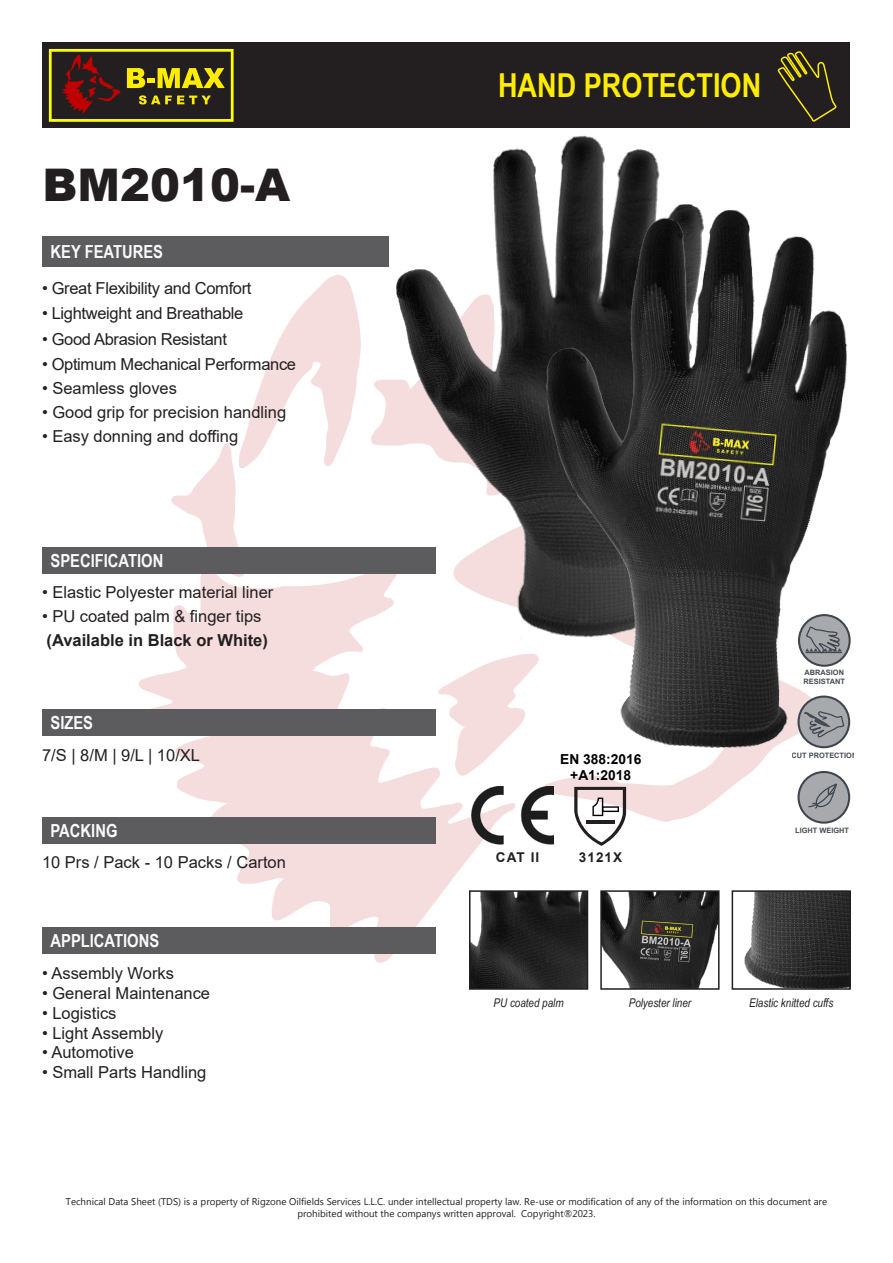
<style>
.page{position:relative;width:893px;height:1263px;background:#fff}
.page>*{position:absolute;margin:0;border:0;box-sizing:border-box;transform-origin:0 0}
.t1{font:900 45px "Arial";color:#231f20}
.t2{font:700 33px "Arial Narrow";color:#ffed00}
.t3{font:700 18px "Arial Narrow";color:#fafafa}
.t4{font:16.5px "Arial";color:#231f20}
.t5{font:16.5px "Arial";letter-spacing:-.02em;color:#231f20}
.t6{font:700 16.5px "Arial";color:#231f20}
.t7{font:700 13.8px/16.5px "Arial";color:#000;text-align:center}
.t8{font:700 13.5px "Arial";letter-spacing:.08em;color:#231f20}
.t9{font:italic 12px "Arial Narrow";color:#231f20}
.t10{font:9.75px/11.7px "Microsoft Tai Le";color:#231f20;text-align:center}
.t11{font:700 7.35px/8.9px "Arial";color:#454c53}
</style>
<div class="page">
<div style="left:43px;top:43px;width:807px;height:85px;background:#231f20"></div>
<svg style="left:133px;top:573px;width:345px;height:390px;fill:#f5ddde"></svg>
<svg style="left:371px;top:379px;width:24px;height:67px;fill:#f5ddde"></svg>
<svg style="left:171px;top:275px;width:190px;height:303px"></svg>
<svg style="left:49px;top:49px;width:185px;height:73px"></svg>
<svg style="left:777px;top:51px;width:60px;height:71px"></svg>
<div style="left:42px;top:547px;width:394px;height:26px;background:#5c5c5f"></div>
<div style="left:42px;top:709px;width:394px;height:27px;background:#5c5c5f"></div>
<div style="left:42px;top:817px;width:394px;height:26px;background:#5c5c5f"></div>
<div style="left:42px;top:927px;width:394px;height:26px;background:#5c5c5f"></div>
<div style="left:42px;top:236px;width:347px;height:31px;background:#5c5c5f"></div>
<img style="left:395px;top:135px;width:265px;height:507px">
<img style="left:536px;top:200px;width:311px;height:318px">
<img style="left:603px;top:893px;width:114px;height:94px">
<div style="left:600px;top:890px;width:120px;height:100px;border:2px solid #231f20"></div>
<img style="left:744px;top:893px;width:104px;height:94px">
<div style="left:732px;top:890px;width:119px;height:100px;border:2px solid #231f20"></div>
<img style="left:472px;top:893px;width:113px;height:94px">
<div style="left:469px;top:890px;width:119px;height:100px;border:2px solid #231f20"></div>
<svg style="left:438px;top:518px;width:413px;height:328px"></svg>
<p class="t1" style="left:43px;top:152px;width:249px">BM2010-A</p>
<p class="t3" style="left:51px;top:238px;width:114px">KEY FEATURES</p>
<p class="t5" style="left:42px;top:276px;width:211px">• Great Flexibility and Comfort</p>
<p class="t5" style="left:42px;top:302px;width:203px">• Lightweight and Breathable</p>
<p class="t5" style="left:42px;top:327px;width:186px">• Good Abrasion Resistant</p>
<p class="t5" style="left:42px;top:353px;width:256px">• Optimum Mechanical Performance</p>
<p class="t4" style="left:42px;top:377px;width:137px">• Seamless gloves</p>
<p class="t4" style="left:42px;top:401px;width:246px">• Good grip for precision handling</p>
<p class="t4" style="left:42px;top:425px;width:198px">• Easy donning and doffing</p>
<p class="t3" style="left:51px;top:547px;width:114px">SPECIFICATION</p>
<p class="t4" style="left:42px;top:581px;width:233px">• Elastic Polyester material liner</p>
<p class="t4" style="left:42px;top:605px;width:221px">• PU coated palm &amp; finger tips</p>
<p class="t6" style="left:47px;top:629px;width:223px">(Available in Black or White)</p>
<p class="t3" style="left:51px;top:709px;width:44px">SIZES</p>
<p class="t4" style="left:42px;top:743px;width:160px">7/S | 8/M | 9/L | 10/XL</p>
<p class="t3" style="left:51px;top:817px;width:68px">PACKING</p>
<p class="t4" style="left:42px;top:851px;width:245px">10 Prs / Pack - 10 Packs / Carton</p>
<p class="t3" style="left:51px;top:927px;width:110px">APPLICATIONS</p>
<p class="t4" style="left:42px;top:962px;width:134px">• Assembly Works</p>
<p class="t4" style="left:42px;top:982px;width:170px">• General Maintenance</p>
<p class="t4" style="left:42px;top:1002px;width:76px">• Logistics</p>
<p class="t4" style="left:42px;top:1021px;width:123px">• Light Assembly</p>
<p class="t4" style="left:42px;top:1041px;width:93px">• Automotive</p>
<p class="t4" style="left:42px;top:1061px;width:166px">• Small Parts Handling</p>
<h2 class="t2" style="left:498px;top:61px;width:265px">HAND PROTECTION</h2>
<p class="t7" style="left:560px;top:751px;width:83px">EN 388:2016 +A1:2018</p>
<p class="t8" style="left:496px;top:848px;width:45px">CAT II</p>
<p class="t8" style="left:579px;top:848px;width:45px">3121X</p>
<p class="t11" style="left:804px;top:668px;width:43px">ABRASION<br>RESISTANT</p>
<p class="t11" style="left:791px;top:751px;width:67px">CUT PROTECTION</p>
<p class="t9" style="left:494px;top:995px;width:72px">PU coated palm</p>
<p class="t9" style="left:629px;top:995px;width:64px">Polyester liner</p>
<p class="t9" style="left:749px;top:995px;width:86px">Elastic knitted cuffs</p>
<p class="t10" style="left:66px;top:1196px;width:763px">Technical Data Sheet (TDS) is a property of Rigzone Oilfields Services L.L.C. under intellectual property law. Re-use or modification of any of the information on this document are prohibited without the companys written approval. Copyright®2023.</p>
</div>
